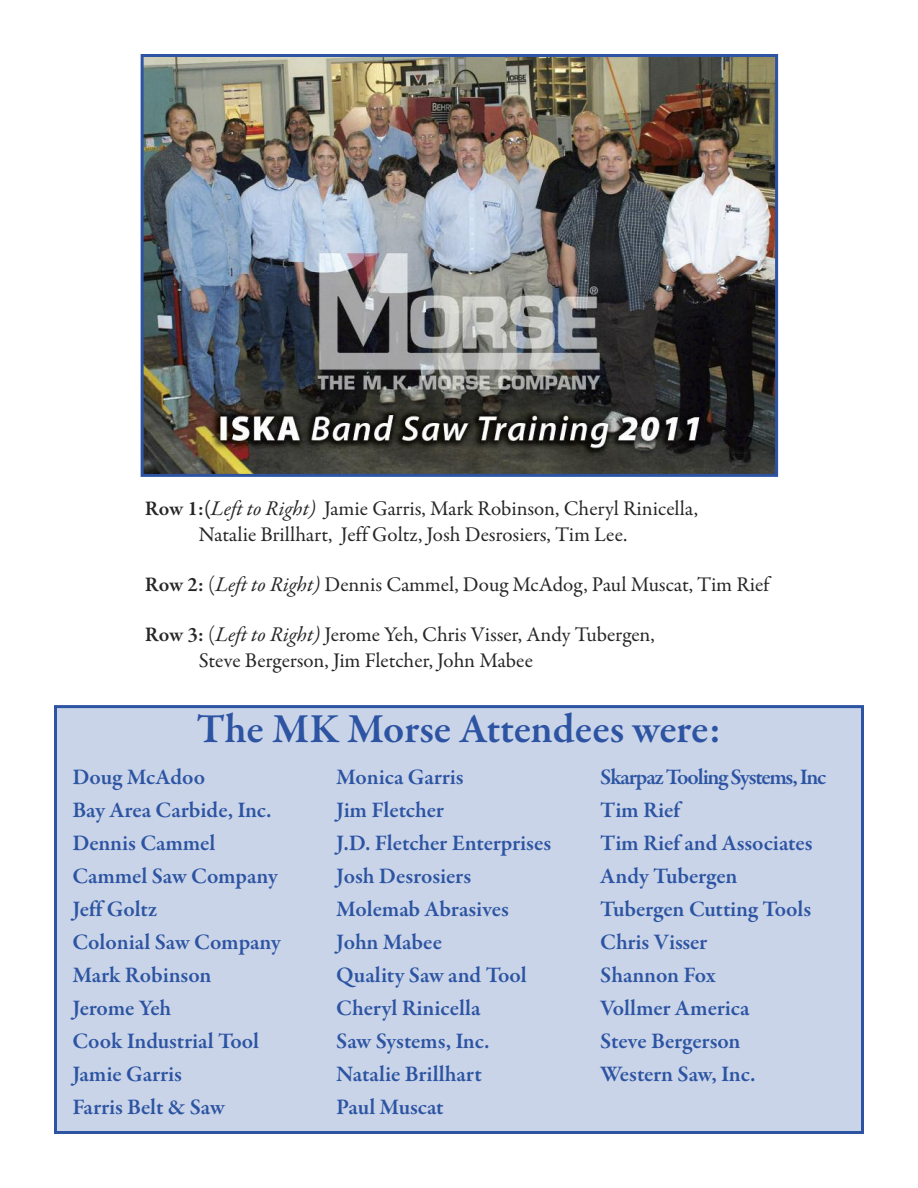
<style>
.page{position:relative;width:918px;height:1188px;background:#fff}
.page>*{position:absolute;margin:0;border:0;box-sizing:border-box;transform-origin:0 0}
.t1{font:600 42px "Garamond Premr Pro";letter-spacing:-.005em;color:#2c54a2}
.t2{font:600 22.5px/33px "Garamond Premr Pro";letter-spacing:-.005em;color:#2c54a2}
.t3{font:21px/25.2px "Garamond Premr Pro";color:#272627}
.s1{font-weight:600}
.s2{font-style:italic}
</style>
<div class="page">
<div style="left:57px;top:708px;width:804px;height:423px;background:#cad4e8"></div>
<div style="left:54px;top:705px;width:810px;height:429px;border:3px solid #2c54a2"></div>
<img style="left:145px;top:58px;width:629px;height:415px">
<div style="left:141px;top:54px;width:637px;height:423px;border:3px solid #2c54a2"></div>
<p class="t3" style="left:199px;top:498px;width:501px;text-indent:-54px"><span class="s1">Row 1:(</span><span class="s2">Left to Right)</span> Jamie Garris, Mark Robinson, Cheryl Rinicella,<br>Natalie Brillhart, Jeff Goltz, Josh Desrosiers, Tim Lee.</p>
<p class="t3" style="left:145px;top:574px;width:626px"><span class="s1">Row 2:</span> (<span class="s2">Left to Right)</span> Dennis Cammel, Doug McAdog, Paul Muscat, Tim Rief</p>
<p class="t3" style="left:199px;top:624px;width:457px;text-indent:-54px"><span class="s1">Row 3:</span> (<span class="s2">Left to Right)</span> Jerome Yeh, Chris Visser, Andy Tubergen,<br>Steve Bergerson, Jim Fletcher, John Mabee</p>
<h1 class="t1" style="left:197px;top:713px;width:526px">The MK Morse Attendees were:</h1>
<p class="t2" style="left:72px;top:763px;width:210px">Doug McAdoo<br>Bay Area Carbide, Inc.<br>Dennis Cammel<br>Cammel Saw Company<br>Jeff Goltz<br>Colonial Saw Company<br>Mark Robinson<br>Jerome Yeh<br>Cook Industrial Tool<br>Jamie Garris<br>Farris Belt &amp; Saw</p>
<p class="t2" style="left:336px;top:763px;width:216px">Monica Garris<br>Jim Fletcher<br>J.D. Fletcher Enterprises<br>Josh Desrosiers<br>Molemab Abrasives<br>John Mabee<br>Quality Saw and Tool<br>Cheryl Rinicella<br>Saw Systems, Inc.<br>Natalie Brillhart<br>Paul Muscat</p>
<p class="t2" style="left:600px;top:763px;width:228px">SkarpazToolingSystems,Inc<br>Tim Rief<br>Tim Rief and Associates<br>Andy Tubergen<br>Tubergen Cutting Tools<br>Chris Visser<br>Shannon Fox<br>Vollmer America<br>Steve Bergerson<br>Western Saw, Inc.</p>
</div>
